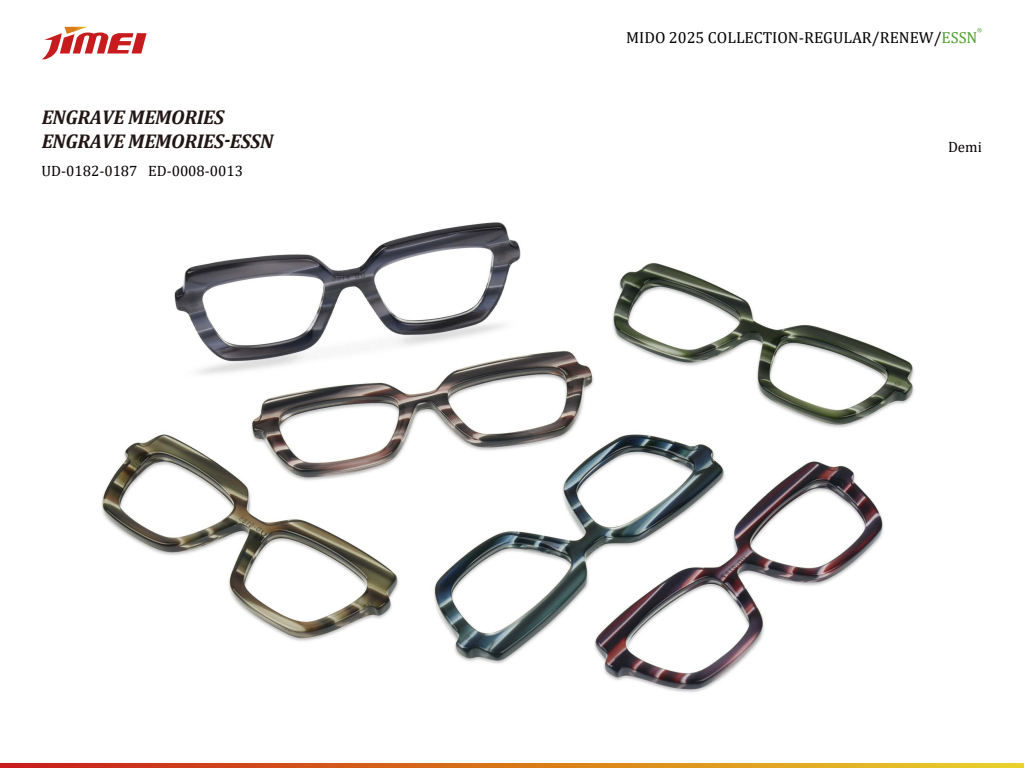
<style>
.page{position:relative;width:1024px;height:768px;background:#fff}
.page>*{position:absolute;margin:0;border:0;box-sizing:border-box;transform-origin:0 0}
.t1{font:italic 700 20px/24px "Cambria";letter-spacing:-.015em;color:#211613}
.t2{font:16px "Cambria";color:#000}
.t3{font:15px "Cambria";color:#060001}
.t4{font:6px "Cambria";color:#509e2f}
.s1{color:#070002}
.s2{color:#509e2f}
</style>
<div class="page">
<img style="left:101px;top:222px;width:813px;height:471px">
<svg style="left:42px;top:27px;width:105px;height:32px"></svg>
<svg style="left:0;top:763px;width:1024px;height:5px;background:#d8761e"></svg>
<p class="t1" style="left:42px;top:105px;width:233px">ENGRAVE MEMORIES<br>ENGRAVE MEMORIES-ESSN</p>
<p class="t3" style="left:42px;top:162px;width:203px">UD-0182-0187 <span class="s1">ED-0008-0013</span></p>
<p class="t4" style="left:977px;top:26px;width:7px">®</p>
<p class="t2" style="left:626px;top:28px;width:353px">MIDO 2025 COLLECTION-REGULAR/RENEW/<span class="s2">ESSN</span></p>
<p class="t3" style="left:948px;top:138px;width:35px">Demi</p>
</div>
